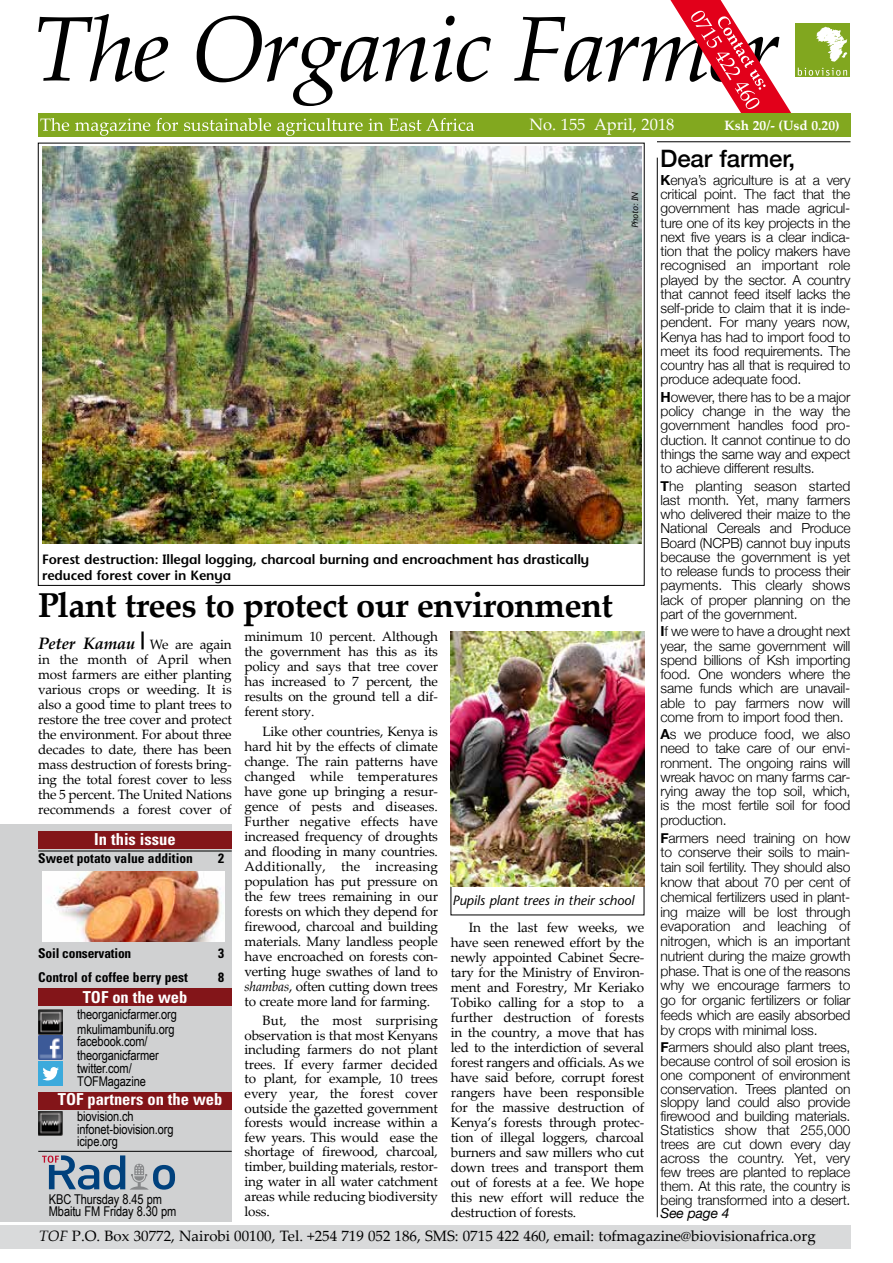
<style>
.page{position:relative;width:893px;height:1263px;background:#fff}
.page>*{position:absolute;margin:0;border:0;box-sizing:border-box;transform-origin:0 0}
.t1{font:700 34.5px "Palatino Linotype";letter-spacing:-.02em;color:#000}
.t2{font:500 24px "Helvetica Neue";letter-spacing:-.005em;color:#000}
.t3{font:700 condensed 16.5px "Univers LT Std";color:#fff}
.t4{font:italic 700 16.5px "Palatino Linotype";letter-spacing:-.015em;color:#000}
.t5{font:16.5px "Palatino Linotype";color:#fff}
.t6{font:15px "Palatino Linotype";color:#000}
.t7{font:300 13.8px/14.2px "Helvetica Neue";letter-spacing:-.015em;color:#000;text-align:justify}
.t8{font:italic 13.8px "Helvetica Neue";letter-spacing:-.015em;color:#000}
.t9{font:13.5px/15px "Palatino Linotype";letter-spacing:-.015em;color:#000;text-align:justify}
.t10{font:13.5px/13.2px "Arial Narrow";letter-spacing:-.01em;color:#000}
.t11{font:600 13.5px/16.2px "Ruim Stone Sans";letter-spacing:-.01em;color:#000}
.t12{font:700 condensed 13.5px "Univers LT Std";color:#000}
.t13{font:italic 500 13.5px "Ruim Stone Sans";color:#000}
.t14{font:700 13.5px "Palatino Linotype";color:#fff}
.t15{font:italic 500 9px "Ruim Stone Sans";color:#000}
.s1{font-weight:400;font-style:normal;font-size:13.5px}
.s2{font-style:italic}
.s3{font-weight:700}
</style>
<div class="page">
<div style="left:0;top:824px;width:232px;height:398px;background:#d0d1d2"></div>
<div style="left:0;top:1225px;width:850px;height:23px;background:#d9dadb"></div>
<svg style="left:38px;top:14px;width:632px;height:92px"></svg>
<hr style="left:38px;top:851px;width:194px;height:1px;background:#000">
<hr style="left:657px;top:141px;width:193px;height:1px;background:#000">
<hr style="left:657px;top:158px;width:1px;height:1059px;background:#000">
<hr style="left:38px;top:1151px;width:194px;height:1px;background:#000">
<div style="left:38px;top:989px;width:194px;height:17px;background:#831519"></div>
<div style="left:38px;top:1092px;width:194px;height:17px;background:#831519"></div>
<div style="left:38px;top:832px;width:194px;height:17px;background:#831519"></div>
<img style="left:38px;top:1009px;width:25px;height:51px">
<div style="left:38px;top:1061px;width:25px;height:25px;background:#3caadc"></div>
<svg style="left:42px;top:1067px;width:17px;height:13px"></svg>
<img style="left:38px;top:1111px;width:25px;height:24px">
<svg style="left:42px;top:1155px;width:133px;height:34px"></svg>
<img style="left:42px;top:872px;width:183px;height:70px">
<svg style="left:670px;top:0;width:122px;height:137px"></svg>
<div style="left:38px;top:113px;width:812px;height:23px;background:#82a81f"></div>
<svg style="left:40px;top:118px;width:434px;height:18px"></svg>
<hr style="left:141px;top:631px;width:3px;height:18px;background:#000">
<div style="left:795px;top:23px;width:54px;height:54px;background:#81a71f"></div>
<svg style="left:798px;top:68px;width:49px;height:8px"></svg>
<img style="left:816px;top:26px;width:32px;height:36px">
<img style="left:42px;top:146px;width:599px;height:397px">
<img style="left:451px;top:631px;width:193px;height:255px">
<p class="t5" style="left:529px;top:113px;width:147px">No. 155 April, 2018</p>
<p class="t14" style="left:724px;top:116px;width:117px">Ksh 20/- (Usd 0.20)</p>
<p class="t15" style="left:629px;top:228px;width:38px;rotate:-90deg">Photo: IN</p>
<p class="t11" style="left:42px;top:551px;width:549px">Forest destruction: Illegal logging, charcoal burning and encroachment has drastically reduced forest cover in Kenya</p>
<h1 class="t1" style="left:38px;top:581px;width:576px">Plant trees to protect our environment</h1>
<p class="t4" style="left:38px;top:632px;width:195px">Peter Kamau <span class="s1">We are again</span></p>
<p class="t9" style="left:38px;top:652px;width:195px">in the month of April when most farmers are either planting various crops or weeding. It is also a good time to plant trees to restore the tree cover and protect the environment. For about three decades to date, there has been mass destruction of forests bring&shy;ing the total forest cover to less the 5 percent. The United Nations recommends a forest cover of</p>
<p class="t3" style="left:94px;top:828px;width:83px">In this issue</p>
<p class="t12" style="left:38px;top:850px;width:156px">Sweet potato value addition</p>
<p class="t12" style="left:218px;top:850px;width:7px">2</p>
<p class="t12" style="left:38px;top:945px;width:95px">Soil conservation</p>
<p class="t12" style="left:218px;top:945px;width:7px">3</p>
<p class="t12" style="left:38px;top:969px;width:151px">Control of coffee berry pest</p>
<p class="t12" style="left:218px;top:969px;width:7px">8</p>
<p class="t10" style="left:77px;top:1007px;width:101px;line-height:14.2px">theorganicfarmer.org mkulimambunifu.org</p>
<p class="t10" style="left:77px;top:1034px;width:83px">facebook.com/ theorganicfarmer twitter.com/<br>TOFMagazine</p>
<p class="t10" style="left:77px;top:1109px;width:98px;line-height:12.8px">biovision.ch infonet-biovision.org icipe.org</p>
<p class="t3" style="left:83px;top:987px;width:106px">TOF on the web</p>
<p class="t3" style="left:58px;top:1089px;width:166px">TOF partners on the web</p>
<p class="t10" style="left:49px;top:1192px;width:129px;line-height:12.8px">KBC Thursday 8.45 pm<br>Mbaitu FM Friday 8.30 pm</p>
<p class="t9" style="left:244px;top:629px;width:195px">minimum 10 percent. Although the government has this as its policy and says that tree cover has increased to 7 percent, the results on the ground tell a dif&shy;ferent story.</p>
<p class="t9" style="left:244px;top:723px;width:195px;text-indent:18px">Like other countries, Kenya is hard hit by the effects of climate change. The rain patterns have changed while temperatures have gone up bringing a resur&shy;gence of pests and diseases.<br>Further negative effects have increased frequency of droughts and flooding in many countries.<br>Additionally, the increasing population has put pressure on the few trees remaining in our forests on which they depend for firewood, charcoal and building materials. Many landless people have encroached on forests con&shy;verting huge swathes of land to <span class="s2">shambas</span>, often cutting down trees to create more land for farming.</p>
<p class="t9" style="left:244px;top:1012px;width:195px;text-indent:18px">But, the most surprising observation is that most Kenyans including farmers do not plant trees. If every farmer decided to plant, for example, 10 trees every year, the forest cover outside the gazetted government forests would increase within a few years. This would ease the shortage of firewood, charcoal, timber, building materials, restor&shy;ing water in all water catchment areas while reducing biodiversity loss.</p>
<p class="t13" style="left:452px;top:892px;width:183px">Pupils plant trees in their school</p>
<p class="t9" style="left:451px;top:919px;width:195px;text-indent:18px">In the last few weeks, we have seen renewed effort by the newly appointed Cabinet Secre&shy;tary for the Ministry of Environ&shy;ment and Forestry, Mr Keriako Tobiko calling for a stop to a further destruction of forests in the country, a move that has led to the interdiction of several forest rangers and officials. As we have said before, corrupt forest rangers have been responsible for the massive destruction of Kenya’s forests through protec&shy;tion of illegal loggers, charcoal burners and saw millers who cut down trees and transport them out of forests at a fee. We hope this new effort will reduce the destruction of forests.</p>
<h2 class="t2" style="left:660px;top:139px;width:136px">Dear farmer,</h2>
<p class="t7" style="left:661px;top:172px;width:191px"><span class="s3">K</span>enya’s agriculture is at a very critical point. The fact that the government has made agricul&shy;ture one of its key projects in the next five years is a clear indica&shy;tion that the policy makers have recognised an important role played by the sector. A country that cannot feed itself lacks the self-pride to claim that it is inde&shy;pendent. For many years now, Kenya has had to import food to meet its food requirements. The country has all that is required to produce adequate food.</p>
<p class="t7" style="left:661px;top:389px;width:191px"><span class="s3">H</span>owever, there has to be a major policy change in the way the government handles food pro&shy;duction. It cannot continue to do things the same way and expect to achieve different results.</p>
<p class="t7" style="left:661px;top:477px;width:191px"><span class="s3">T</span>he planting season started last month. Yet, many farmers who delivered their maize to the National Cereals and Produce Board (NCPB) cannot buy inputs because the government is yet to release funds to process their payments. This clearly shows lack of proper planning on the part of the government.</p>
<p class="t7" style="left:661px;top:623px;width:191px"><span class="s3">I</span>f we were to have a drought next year, the same government will spend billions of Ksh importing food. One wonders where the same funds which are unavail&shy;able to pay farmers now will come from to import food then.</p>
<p class="t7" style="left:661px;top:726px;width:191px"><span class="s3">A</span>s we produce food, we also need to take care of our envi&shy;ronment. The ongoing rains will wreak havoc on many farms car&shy;rying away the top soil, which, is the most fertile soil for food production.</p>
<p class="t7" style="left:661px;top:829px;width:191px;line-height:14.9px"><span class="s3">F</span>armers need training on how to conserve their soils to main&shy;tain soil fertility. They should also know that about 70 per cent of chemical fertilizers used in plant&shy;ing maize will be lost through evaporation and leaching of nitrogen, which is an important nutrient during the maize growth phase. That is one of the reasons why we encourage farmers to go for organic fertilizers or foliar feeds which are easily absorbed by crops with minimal loss.</p>
<p class="t7" style="left:661px;top:1039px;width:191px;line-height:13.8px"><span class="s3">F</span>armers should also plant trees, because control of soil erosion is one component of environment conservation. Trees planted on sloppy land could also provide firewood and building materials.<br>Statistics show that 255,000 trees are cut down every day across the country. Yet, very few trees are planted to replace them. At this rate, the country is being transformed into a desert.</p>
<p class="t8" style="left:661px;top:1203px;width:71px">See page 4</p>
<p class="t6" style="left:39px;top:1226px;width:778px"><span class="s2">TOF</span> P.O. Box 30772, Nairobi 00100, Tel. +254 719 052 186, SMS: 0715 422 460, email: tofmagazine@biovisionafrica.org</p>
</div>
